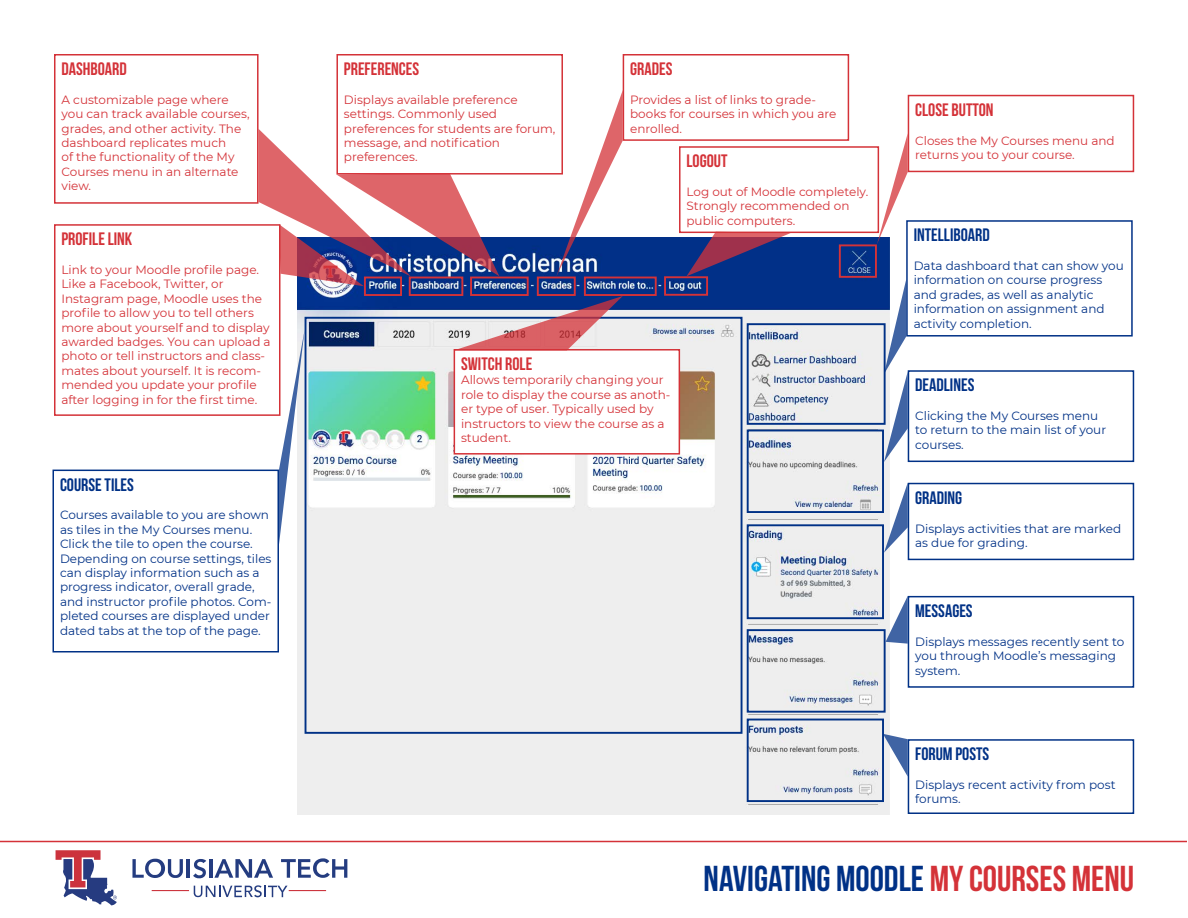
<style>
.page{position:relative;width:1188px;height:918px;background:#fff}
.page>*{position:absolute;margin:0;border:0;box-sizing:border-box;transform-origin:0 0}
.t1{font:36px "Bebas Neue";color:#003186}
.t2{font:18px "Bebas Neue";color:#d43238}
.t3{font:18px "Bebas Neue";color:#003186}
.t4{font:12px/14.4px "Montserrat";color:#d43238}
.t5{font:12px/14.4px "Montserrat";color:#003186}
.s1{color:#d43238}
</style>
<div class="page">
<img style="left:297px;top:238px;width:592px;height:576px">
<hr style="left:0;top:841px;width:1187px;height:1px;background:#d43238">
<svg style="left:132px;top:859px;width:51px;height:19px"></svg>
<hr style="left:187px;top:859px;width:3px;height:19px;background:#243c80">
<svg style="left:193px;top:859px;width:13px;height:19px"></svg>
<hr style="left:209px;top:859px;width:3px;height:19px;background:#243c80">
<svg style="left:214px;top:859px;width:59px;height:19px"></svg>
<svg style="left:281px;top:858px;width:66px;height:20px"></svg>
<svg style="left:194px;top:885px;width:94px;height:12px"></svg>
<hr style="left:152px;top:890px;width:37px;height:1px;background:#cc333c">
<hr style="left:289px;top:890px;width:37px;height:1px;background:#cc333c">
<svg style="left:55px;top:850px;width:62px;height:56px"></svg>
<div style="left:305px;top:317px;width:438px;height:417px;border:2px solid #003186"></div>
<div style="left:52px;top:470px;width:227px;height:182px;border:2px solid #003186"></div>
<svg style="left:279px;top:330px;width:26px;height:214px"></svg>
<div style="left:364px;top:277px;width:38px;height:19px;border:2px solid #d43238"></div>
<div style="left:54px;top:224px;width:226px;height:192px;border:2px solid #d43238"></div>
<div style="left:409px;top:277px;width:54px;height:19px;border:2px solid #d43238"></div>
<div style="left:54px;top:54px;width:205px;height:150px;border:2px solid #d43238"></div>
<div style="left:454px;top:350px;width:225px;height:104px;background:#fff"></div>
<div style="left:454px;top:349px;width:226px;height:106px;border:2px solid #d43238"></div>
<svg style="left:454px;top:296px;width:169px;height:54px;background:#a487a0"></svg>
<div style="left:470px;top:277px;width:59px;height:19px;border:2px solid #d43238"></div>
<div style="left:747px;top:323px;width:139px;height:102px;border:2px solid #003186"></div>
<div style="left:906px;top:220px;width:227px;height:117px;border:2px solid #003186"></div>
<div style="left:908px;top:95px;width:226px;height:77px;border:2px solid #d43238"></div>
<div style="left:839px;top:244px;width:38px;height:34px;border:2px solid #d43238"></div>
<svg style="left:877px;top:133px;width:31px;height:111px"></svg>
<div style="left:908px;top:739px;width:226px;height:75px;border:2px solid #003186"></div>
<svg style="left:884px;top:734px;width:24px;height:43px"></svg>
<div style="left:747px;top:719px;width:137px;height:83px;border:2px solid #003186"></div>
<div style="left:747px;top:524px;width:137px;height:95px;border:2px solid #003186"></div>
<div style="left:908px;top:483px;width:226px;height:77px;border:2px solid #003186"></div>
<div style="left:908px;top:596px;width:226px;height:92px;border:2px solid #003186"></div>
<div style="left:747px;top:629px;width:139px;height:84px;border:2px solid #003186"></div>
<svg style="left:886px;top:596px;width:22px;height:48px"></svg>
<div style="left:908px;top:370px;width:226px;height:92px;border:2px solid #003186"></div>
<svg style="left:884px;top:279px;width:24px;height:183px"></svg>
<div style="left:747px;top:430px;width:137px;height:83px;border:2px solid #003186"></div>
<svg style="left:884px;top:483px;width:24px;height:70px"></svg>
<div style="left:537px;top:277px;width:39px;height:19px;border:2px solid #d43238"></div>
<div style="left:623px;top:54px;width:226px;height:87px;border:2px solid #d43238"></div>
<svg style="left:556px;top:90px;width:67px;height:187px"></svg>
<div style="left:584px;top:277px;width:73px;height:19px;border:2px solid #d43238"></div>
<div style="left:679px;top:146px;width:200px;height:87px;border:2px solid #d43238"></div>
<svg style="left:687px;top:232px;width:104px;height:44px;background:#493975"></svg>
<div style="left:664px;top:276px;width:44px;height:20px;border:2px solid #d43238"></div>
<div style="left:337px;top:55px;width:225px;height:119px;background:#fff"></div>
<div style="left:336px;top:54px;width:227px;height:121px;border:2px solid #d43238"></div>
<svg style="left:259px;top:129px;width:240px;height:157px"></svg>
<p class="t2" style="left:62px;top:59px;width:67px">DASHBOARD</p>
<p class="t4" style="left:62px;top:92px;width:190px">A customizable page where you can track available courses, grades, and other activity. The dashboard replicates much<br>of the functionality of the My<br>Courses menu in an alternate view.</p>
<p class="t2" style="left:62px;top:229px;width:72px">PROFILE LINK</p>
<p class="t4" style="left:62px;top:262px;width:211px">Link to your Moodle profile page.<br>Like a Facebook, Twitter, or Instagram page, Moodle uses the profile to allow you to tell others more about yourself and to display awarded badges. You can upload a photo or tell instructors and class&shy;mates about yourself. It is recom&shy;mended you update your profile after logging in for the first time.</p>
<p class="t3" style="left:60px;top:474px;width:75px">COURSE TILES</p>
<p class="t5" style="left:60px;top:507px;width:213px">Courses available to you are shown as tiles in the My Courses menu.<br>Click the tile to open the course.<br>Depending on course settings, tiles can display information such as a progress indicator, overall grade, and instructor profile photos. Com&shy;pleted courses are displayed under dated tabs at the top of the page.</p>
<p class="t2" style="left:344px;top:59px;width:77px">PREFERENCES</p>
<p class="t4" style="left:344px;top:92px;width:213px">Displays available preference settings. Commonly used preferences for students are forum, message, and notification preferences.</p>
<p class="t2" style="left:630px;top:59px;width:44px">GRADES</p>
<p class="t4" style="left:630px;top:92px;width:208px">Provides a list of links to grade&shy;books for courses in which you are enrolled.</p>
<p class="t2" style="left:687px;top:151px;width:42px">LOGOUT</p>
<p class="t4" style="left:687px;top:184px;width:183px">Log out of Moodle completely.<br>Strongly recommended on public computers.</p>
<p class="t2" style="left:461px;top:354px;width:73px">SWITCH ROLE</p>
<p class="t4" style="left:461px;top:373px;width:211px">Allows temporarily changing your role to display the course as anoth&shy;er type of user. Typically used by instructors to view the course as a student.</p>
<p class="t2" style="left:915px;top:100px;width:80px">CLOSE BUTTON</p>
<p class="t4" style="left:915px;top:133px;width:201px">Closes the My Courses menu and returns you to your course.</p>
<p class="t3" style="left:914px;top:225px;width:78px">INTELLIBOARD</p>
<p class="t5" style="left:914px;top:258px;width:212px">Data dashboard that can show you information on course progress and grades, as well as analytic information on assignment and activity completion.</p>
<p class="t3" style="left:915px;top:375px;width:61px">DEADLINES</p>
<p class="t5" style="left:915px;top:408px;width:192px">Clicking the My Courses menu to return to the main list of your courses.</p>
<p class="t3" style="left:915px;top:488px;width:49px">GRADING</p>
<p class="t5" style="left:915px;top:521px;width:207px">Displays activities that are marked as due for grading.</p>
<p class="t3" style="left:915px;top:601px;width:59px">MESSAGES</p>
<p class="t5" style="left:915px;top:634px;width:211px">Displays messages recently sent to you through Moodle’s messaging system.</p>
<p class="t3" style="left:915px;top:744px;width:76px">FORUM POSTS</p>
<p class="t5" style="left:915px;top:777px;width:202px">Displays recent activity from post forums.</p>
<p class="t1" style="left:704px;top:859px;width:432px">NAVIGATING MOODLE <span class="s1">MY COURSES MENU</span></p>
</div>
